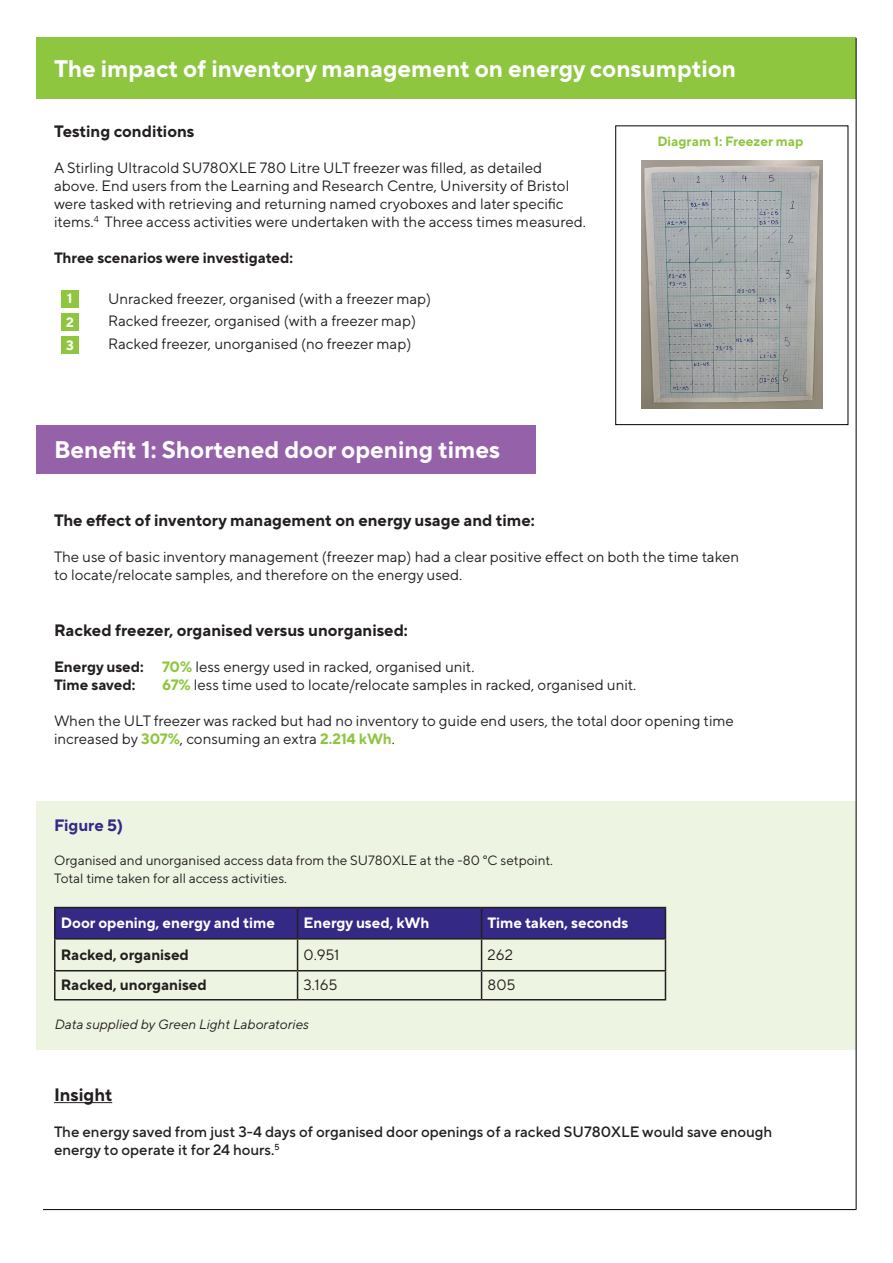
<style>
.page{position:relative;width:893px;height:1263px;background:#fff}
.page>*{position:absolute;margin:0;border:0;box-sizing:border-box;transform-origin:0 0}
.Sub-Heading{font:700 24px "TT Norms Pro";color:#fff}
.Body{font:700 18px "TT Norms Pro";color:#231f20}
.Body-2{font:700 16.5px "TT Norms Pro";color:#231f20}
.Body-3{font:700 16.5px "TT Norms Pro";color:#352986}
.Body-4{font:15px/18px "TT Norms Pro";color:#231f20}
.Body-5{font:500 15px/18px "TT Norms Pro";color:#231f20}
.Body-6{font:700 15px "TT Norms Pro";color:#231f20}
.Body-7{font:700 15px "TT Norms Pro";color:#fff}
.Body-8{font:13.5px/18px "TT Norms Pro";color:#231f20}
.Body-9{font:italic 13.5px "TT Norms Pro";color:#231f20}
.CTA{font:700 13.5px "TT Norms Pro";color:#8ec640}
.CTA-2{font:700 13.5px "TT Norms Pro";color:#fff}
.s1{font-weight:700}
.s2{font-weight:700;color:#8ec640}
</style>
<div class="page">
<div style="left:37px;top:425px;width:499px;height:48px;background:#9562a9"></div>
<div style="left:37px;top:38px;width:819px;height:61px;background:#8ec640"></div>
<div style="left:37px;top:802px;width:819px;height:248px;background:#edf4e1"></div>
<div style="left:56px;top:908px;width:609px;height:30px;background:#352986"></div>
<hr style="left:54px;top:907px;width:244px;height:1px;background:#231f20">
<hr style="left:54px;top:908px;width:2px;height:30px;background:#231f20">
<hr style="left:298px;top:907px;width:184px;height:1px;background:#231f20">
<hr style="left:297px;top:908px;width:1px;height:30px;background:#231f20">
<hr style="left:482px;top:907px;width:184px;height:1px;background:#231f20">
<hr style="left:481px;top:908px;width:1px;height:30px;background:#231f20">
<hr style="left:665px;top:908px;width:1px;height:30px;background:#231f20">
<hr style="left:54px;top:938px;width:244px;height:1px;background:#231f20">
<hr style="left:54px;top:939px;width:2px;height:31px;background:#231f20">
<hr style="left:298px;top:938px;width:184px;height:1px;background:#231f20">
<hr style="left:297px;top:939px;width:1px;height:31px;background:#231f20">
<hr style="left:482px;top:938px;width:184px;height:1px;background:#231f20">
<hr style="left:481px;top:939px;width:1px;height:31px;background:#231f20">
<hr style="left:665px;top:939px;width:1px;height:31px;background:#231f20">
<hr style="left:54px;top:970px;width:244px;height:1px;background:#231f20">
<hr style="left:54px;top:971px;width:2px;height:28px;background:#231f20">
<hr style="left:298px;top:970px;width:184px;height:1px;background:#231f20">
<svg style="left:297px;top:971px;width:1px;height:28px"></svg>
<hr style="left:482px;top:970px;width:184px;height:1px;background:#231f20">
<svg style="left:481px;top:971px;width:1px;height:28px"></svg>
<svg style="left:665px;top:971px;width:1px;height:28px"></svg>
<hr style="left:54px;top:999px;width:244px;height:1px;background:#231f20">
<hr style="left:298px;top:999px;width:184px;height:1px;background:#231f20">
<hr style="left:482px;top:999px;width:184px;height:1px;background:#231f20">
<hr style="left:54px;top:1102px;width:58px;height:1px;background:#231f20">
<hr style="left:856px;top:38px;width:1px;height:1171px;background:#000">
<hr style="left:43px;top:1209px;width:813px;height:1px;background:#000">
<div style="left:61px;top:290px;width:18px;height:17px;background:#8ec640"></div>
<div style="left:61px;top:313px;width:18px;height:18px;background:#8ec640"></div>
<div style="left:61px;top:337px;width:18px;height:17px;background:#8ec640"></div>
<div style="left:615px;top:126px;width:233px;height:299px;background:#fff;border:1px solid #000"></div>
<img style="left:642px;top:160px;width:181px;height:249px">
<p class="Sub-Heading" style="left:54px;top:53px;width:684px">The impact of inventory management on energy consumption</p>
<p class="Body-2" style="left:54px;top:121px;width:142px">Testing conditions</p>
<p class="Body-4" style="left:54px;top:158px;width:533px">A Stirling Ultracold SU780XLE 780 Litre ULT freezer was filled, as detailed above. End users from the Learning and Research Centre, University of Bristol were tasked with retrieving and returning named cryoboxes and later specific items.<sup>4</sup> Three access activities were undertaken with the access times measured.</p>
<p class="Body-6" style="left:54px;top:248px;width:240px">Three scenarios were investigated:</p>
<p class="Body-4" style="left:108px;top:289px;width:325px">Unracked freezer, organised (with a freezer map)</p>
<p class="Body-4" style="left:108px;top:311px;width:310px">Racked freezer, organised (with a freezer map)</p>
<p class="Body-4" style="left:108px;top:334px;width:305px">Racked freezer, unorganised (no freezer map)</p>
<p class="CTA-2" style="left:67px;top:290px;width:7px">1</p>
<p class="CTA-2" style="left:66px;top:313px;width:9px">2</p>
<p class="CTA-2" style="left:66px;top:336px;width:9px">3</p>
<p class="Sub-Heading" style="left:54px;top:433px;width:448px">Benefit 1: Shortened door opening times</p>
<p class="CTA" style="left:657px;top:132px;width:147px">Diagram 1: Freezer map</p>
<p class="Body-2" style="left:54px;top:510px;width:482px">The effect of inventory management on energy usage and time:</p>
<p class="Body-4" style="left:54px;top:547px;width:687px">The use of basic inventory management (freezer map) had a clear positive effect on both the time taken to locate/relocate samples, and therefore on the energy used.</p>
<p class="Body-2" style="left:54px;top:619px;width:355px">Racked freezer, organised versus unorganised:</p>
<p class="Body-4" style="left:54px;top:657px;width:422px"><span class="s1">Energy used:</span> <span class="s2">70%</span> less energy used in racked, organised unit.</p>
<p class="Body-6" style="left:54px;top:675px;width:83px">Time saved:</p>
<p class="Body-4" style="left:162px;top:675px;width:476px"><span class="s2">67%</span> less time used to locate/relocate samples in racked, organised unit.</p>
<p class="Body-4" style="left:54px;top:711px;width:681px">When the ULT freezer was racked but had no inventory to guide end users, the total door opening time increased by <span class="s2">307%</span>, consuming an extra <span class="s2">2.214 kWh</span>.</p>
<p class="Body-3" style="left:54px;top:814px;width:71px">Figure 5)</p>
<p class="Body-8" style="left:54px;top:850px;width:501px">Organised and unorganised access data from the SU780XLE at the -80 °C setpoint.<br>Total time taken for all access activities.</p>
<p class="Body-7" style="left:61px;top:913px;width:216px">Door opening, energy and time</p>
<p class="Body-7" style="left:304px;top:913px;width:127px">Energy used, kWh</p>
<p class="Body-7" style="left:488px;top:913px;width:142px">Time taken, seconds</p>
<p class="Body-6" style="left:61px;top:945px;width:130px">Racked, organised</p>
<p class="Body-4" style="left:304px;top:945px;width:37px">0.951</p>
<p class="Body-4" style="left:488px;top:945px;width:27px">262</p>
<p class="Body-6" style="left:61px;top:975px;width:148px">Racked, unorganised</p>
<p class="Body-4" style="left:304px;top:976px;width:36px">3.165</p>
<p class="Body-4" style="left:488px;top:976px;width:30px">805</p>
<p class="Body-9" style="left:54px;top:1015px;width:256px">Data supplied by Green Light Laboratories</p>
<p class="Body" style="left:54px;top:1083px;width:60px">Insight</p>
<p class="Body-5" style="left:54px;top:1122px;width:720px">The energy saved from just 3-4 days of organised door openings of a racked SU780XLE would save enough energy to operate it for 24 hours.<sup>5</sup></p>
</div>
